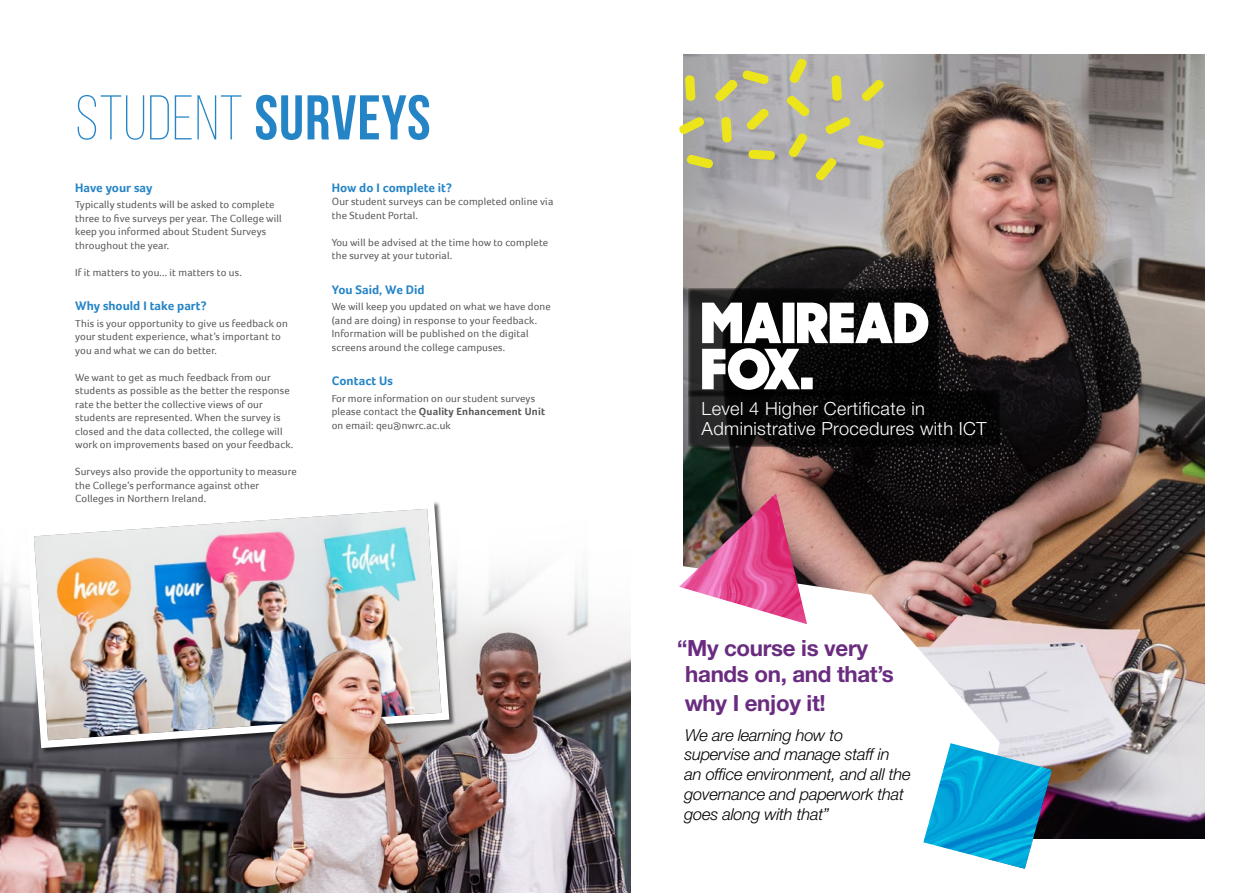
<style>
.page{position:relative;width:1259px;height:893px;background:#fff}
.page>*{position:absolute;margin:0;border:0;box-sizing:border-box;transform-origin:0 0}
.t1{font:300 63px "Bebas Neue";letter-spacing:.015em;color:#2484c6}
.t2{font:900 55.5px/46.2px "Sharp Sans No 1";letter-spacing:.025em;color:#fff}
.Body_Text{font:700 22.35px/27.6px "Helvetica Neue LT Std";letter-spacing:-.015em;color:#6a2c80}
.t3{font:300 18.15px/20.7px "Helvetica Neue LT Std";letter-spacing:.02em;color:#fff}
.Body_Text-2{font:italic 300 16.5px/19.8px "Helvetica Neue LT Std";letter-spacing:-.015em;color:#000}
.t4{font:700 12.75px "Foco";color:#2484c6}
.t5{font:10.65px/13.5px "Foco";letter-spacing:.015em;color:#58595b}
.s1{font-weight:700}
</style>
<div class="page">
<img style="left:684px;top:54px;width:521px;height:785px">
<svg style="left:688px;top:288px;width:251px;height:102px;background:#0c0c0c"></svg>
<svg style="left:688px;top:390px;width:311px;height:56px;background:#0a090a"></svg>
<img style="left:0;top:502px;width:623px;height:391px">
<img style="left:410px;top:632px;width:173px;height:171px">
<svg style="left:686px;top:154px;width:27px;height:15px"></svg>
<svg style="left:685px;top:75px;width:10px;height:26px"></svg>
<svg style="left:679px;top:117px;width:25px;height:18px"></svg>
<svg style="left:861px;top:80px;width:23px;height:21px"></svg>
<svg style="left:857px;top:135px;width:27px;height:14px"></svg>
<svg style="left:786px;top:95px;width:24px;height:22px"></svg>
<svg style="left:788px;top:133px;width:20px;height:25px"></svg>
<svg style="left:831px;top:75px;width:11px;height:26px"></svg>
<svg style="left:815px;top:158px;width:22px;height:23px"></svg>
<svg style="left:721px;top:117px;width:11px;height:26px"></svg>
<svg style="left:789px;top:58px;width:18px;height:25px"></svg>
<svg style="left:748px;top:150px;width:27px;height:10px"></svg>
<svg style="left:746px;top:108px;width:23px;height:22px"></svg>
<svg style="left:715px;top:70px;width:54px;height:31px;background:#bdb986"></svg>
<svg style="left:825px;top:117px;width:26px;height:18px"></svg>
<svg style="left:684px;top:559px;width:315px;height:280px"></svg>
<img style="left:923px;top:743px;width:129px;height:126px">
<img style="left:679px;top:493px;width:128px;height:131px">
<p class="t1" style="left:75px;top:84px;width:357px">STUDENT <span class="s1">SURVEYS</span></p>
<p class="t4" style="left:75px;top:181px;width:79px">Have your say</p>
<p class="t5" style="left:75px;top:198px;width:208px">Typically students will be asked to complete three to five surveys per year. The College will keep you informed about Student Surveys throughout the year.</p>
<p class="t5" style="left:75px;top:265px;width:168px">If it matters to you... it matters to us.</p>
<p class="t4" style="left:75px;top:299px;width:133px">Why should I take part?</p>
<p class="t5" style="left:75px;top:316px;width:214px">This is your opportunity to give us feedback on your student experience, what’s important to you and what we can do better.</p>
<p class="t5" style="left:75px;top:370px;width:219px">We want to get as much feedback from our students as possible as the better the response rate the better the collective views of our students are represented. When the survey is closed and the data collected, the college will work on improvements based on your feedback.</p>
<p class="t5" style="left:75px;top:465px;width:223px">Surveys also provide the opportunity to measure the College’s performance against other<br>Colleges in Northern Ireland.</p>
<p class="t4" style="left:332px;top:181px;width:122px">How do I complete it?</p>
<p class="t5" style="left:332px;top:195px;width:223px">Our student surveys can be completed online via the Student Portal.</p>
<p class="t5" style="left:332px;top:235px;width:218px">You will be advised at the time how to complete the survey at your tutorial.</p>
<p class="t4" style="left:332px;top:283px;width:94px">You Said, We Did</p>
<p class="t5" style="left:332px;top:300px;width:221px">We will keep you updated on what we have done (and are doing) in response to your feedback.<br>Information will be published on the digital screens around the college campuses.</p>
<p class="t4" style="left:332px;top:374px;width:63px">Contact Us</p>
<p class="t5" style="left:332px;top:391px;width:215px">For more information on our student surveys please contact the <span class="s1">Quality Enhancement Unit</span></p>
<p class="t5" style="left:332px;top:418px;width:121px">on email: qeu@nwrc.ac.uk</p>
<p class="t2" style="left:701px;top:298px;width:229px">MAIREAD<br>FOX.</p>
<p class="t3" style="left:701px;top:397px;width:286px">Level 4 Higher Certificate in<br>Administrative Procedures with ICT</p>
<p class="Body_Text" style="left:685px;top:633px;width:210px;text-indent:-8px">“My course is very hands on, and that’s why I enjoy it!</p>
<p class="Body_Text-2" style="left:684px;top:725px;width:228px">We are learning how to supervise and manage staff in an office environment, and all the governance and paperwork that goes along with that”</p>
</div>
